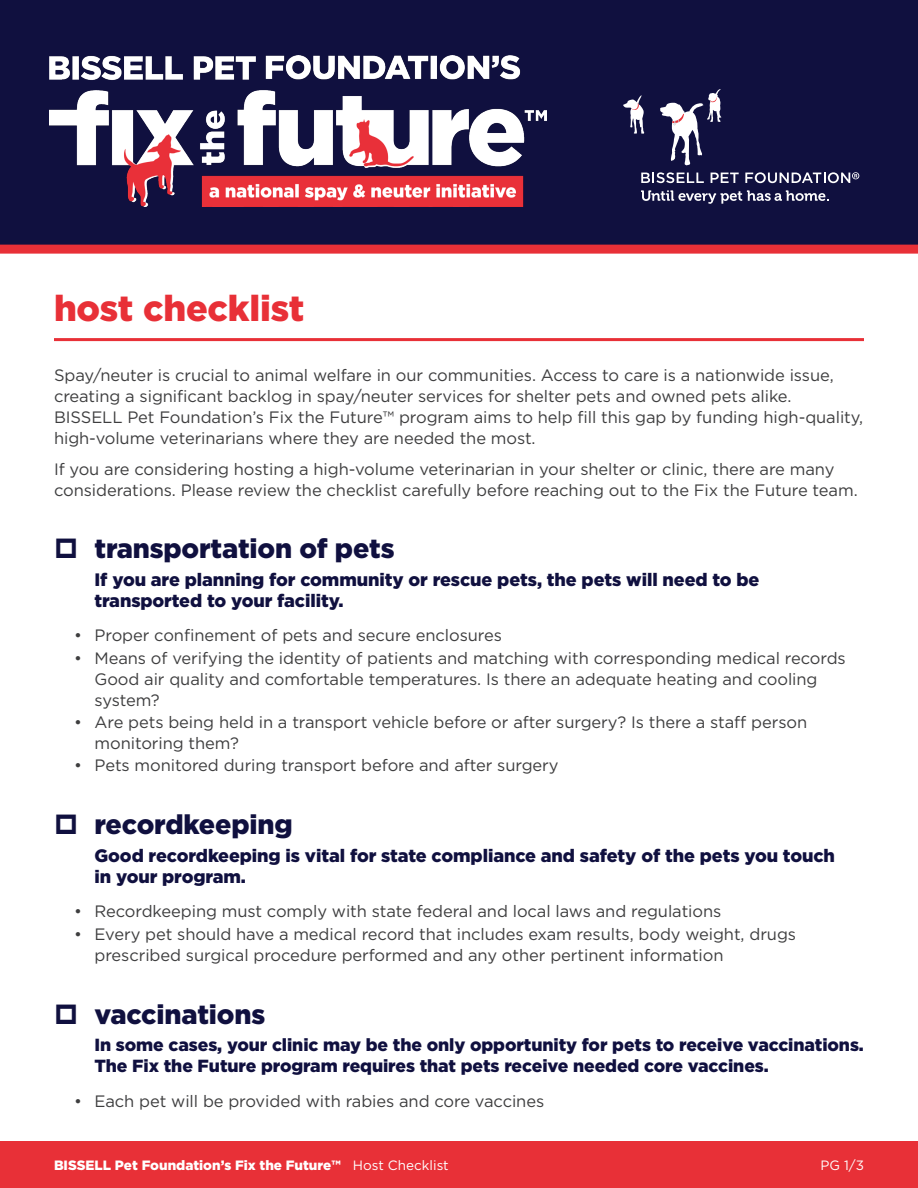
<style>
.page{position:relative;width:918px;height:1188px;background:#fff}
.page>*{position:absolute;margin:0;border:0;box-sizing:border-box;transform-origin:0 0}
.t1{font:900 36px "Gotham";letter-spacing:-.005em;color:#e83037}
.t2{font:900 27px "Gotham";letter-spacing:-.005em;color:#10103f}
.t3{font:900 18px/21px "Gotham";letter-spacing:-.005em;color:#10103f}
.t4{font:900 17.55px/21px "Gotham";letter-spacing:-.005em;color:#10103f}
.t5{font:16.5px/21px "Gotham";letter-spacing:-.005em;color:#3e3e3f}
.t6{font:900 13.5px "Gotham";color:#fff}
.t7{font:13.5px "Gotham";color:#fff}
.s1{font-weight:400}
</style>
<div class="page">
<div style="left:0;top:1142px;width:918px;height:46px;background:#e83037"></div>
<hr style="left:54px;top:338px;width:810px;height:3px;background:#e83037">
<div style="left:0;top:0;width:918px;height:254px;background:#10103f"></div>
<img style="left:50px;top:56px;width:497px;height:150px">
<svg style="left:623px;top:95px;width:21px;height:39px"></svg>
<svg style="left:660px;top:89px;width:61px;height:76px"></svg>
<svg style="left:641px;top:190px;width:188px;height:14px;background:#4f4f72"></svg>
<svg style="left:641px;top:172px;width:63px;height:11px"></svg>
<svg style="left:711px;top:173px;width:28px;height:10px"></svg>
<svg style="left:745px;top:172px;width:114px;height:11px"></svg>
<p class="t1" style="left:54px;top:284px;width:252px">host checklist</p>
<p class="t5" style="left:54px;top:365px;width:811px">Spay/neuter is crucial to animal welfare in our communities. Access to care is a nationwide issue, creating a significant backlog in spay/neuter services for shelter pets and owned pets alike.<br>BISSELL Pet Foundation’s Fix the Future™ program aims to help fill this gap by funding high-quality, high-volume veterinarians where they are needed the most.</p>
<p class="t5" style="left:54px;top:459px;width:805px">If you are considering hosting a high-volume veterinarian in your shelter or clinic, there are many considerations. Please review the checklist carefully before reaching out to the Fix the Future team.</p>
<p class="t2" style="left:94px;top:530px;width:302px">transportation of pets</p>
<p class="t3" style="left:94px;top:569px;width:666px">If you are planning for community or rescue pets, the pets will need to be transported to your facility.</p>
<p class="t5" style="left:74px;top:624px;width:429px">• Proper confinement of pets and secure enclosures</p>
<p class="t5" style="left:94px;top:647px;width:753px;text-indent:-20px">• Means of verifying the identity of patients and matching with corresponding medical records<br>Good air quality and comfortable temperatures. Is there an adequate heating and cooling system?</p>
<p class="t5" style="left:94px;top:711px;width:714px;text-indent:-20px">• Are pets being held in a transport vehicle before or after surgery? Is there a staff person monitoring them?</p>
<p class="t5" style="left:74px;top:755px;width:486px">• Pets monitored during transport before and after surgery</p>
<p class="t2" style="left:94px;top:806px;width:200px">recordkeeping</p>
<p class="t3" style="left:94px;top:845px;width:742px">Good recordkeeping is vital for state compliance and safety of the pets you touch in your program.</p>
<p class="t5" style="left:74px;top:901px;width:649px">• Recordkeeping must comply with state federal and local laws and regulations</p>
<p class="t5" style="left:94px;top:923px;width:703px;text-indent:-20px">• Every pet should have a medical record that includes exam results, body weight, drugs prescribed surgical procedure performed and any other pertinent information</p>
<p class="t2" style="left:94px;top:995px;width:172px">vaccinations</p>
<p class="t4" style="left:94px;top:1034px;width:771px">In some cases, your clinic may be the only opportunity for pets to receive vaccinations.<br>The Fix the Future program requires that pets receive needed core vaccines.</p>
<p class="t5" style="left:74px;top:1090px;width:472px">• Each pet will be provided with rabies and core vaccines</p>
<p class="t6" style="left:54px;top:1156px;width:396px">BISSELL Pet Foundation’s Fix the Future™ <span class="s1">Host Checklist</span></p>
<p class="t7" style="left:821px;top:1157px;width:45px">PG 1/3</p>
</div>
